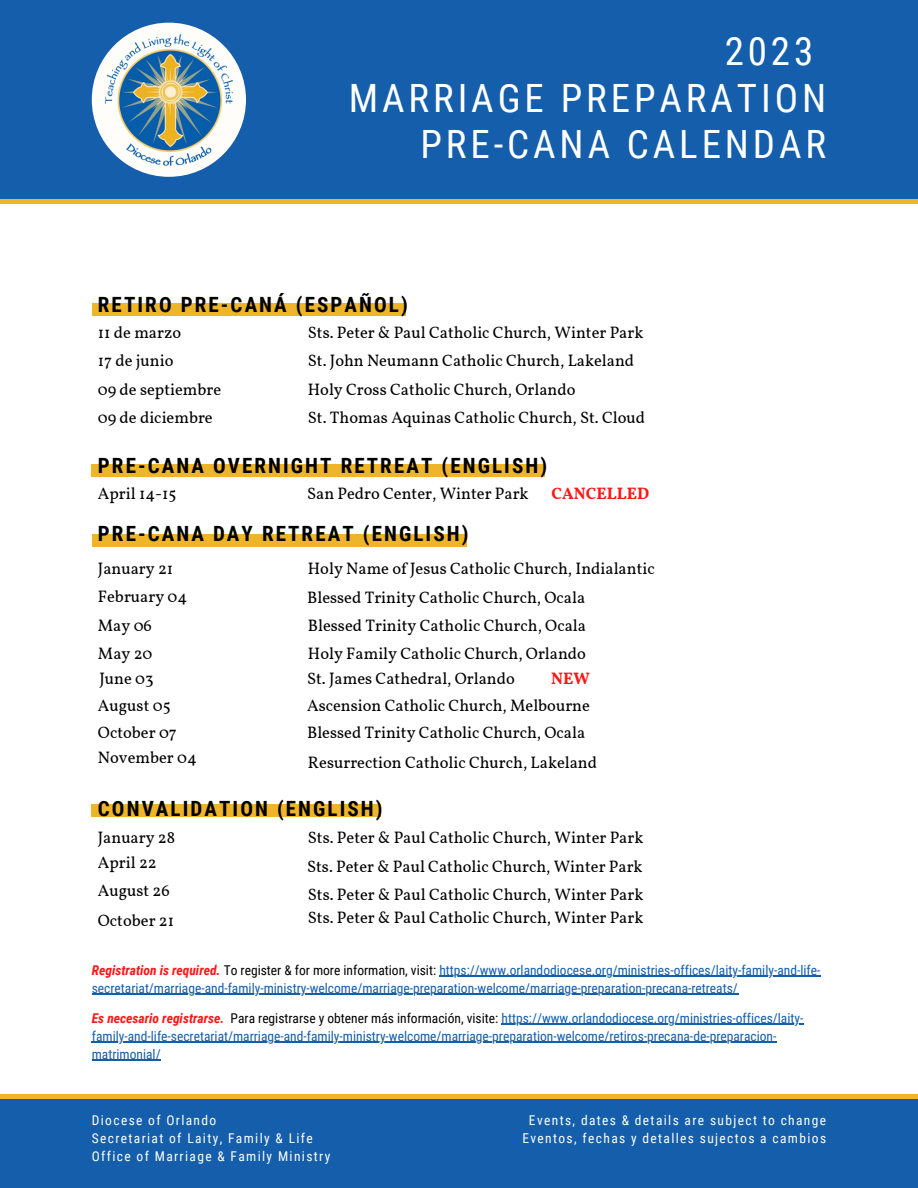
<style>
.page{position:relative;width:918px;height:1188px;background:#fff}
.page>*{position:absolute;margin:0;border:0;box-sizing:border-box;transform-origin:0 0}
.t1{font:39px "Roboto Condensed";letter-spacing:.1em;color:#fff}
.t2{font:700 21px "Roboto Condensed";letter-spacing:.1em;color:#000}
.t3{font:16.5px/28.3px "Vollkorn";color:#000}
.t4{font:700 16.5px "Vollkorn";color:#ff1616}
.t5{font:13.5px/18px "Roboto Condensed";color:#145eab}
.t6{font:13.5px/18px "Roboto Condensed";letter-spacing:.1em;color:#fff;text-align:center}
.s1{font-weight:700;font-style:italic;color:#ff1616}
.s2{color:#000}
</style>
<div class="page">
<div style="left:0;top:1096px;width:918px;height:92px;background:#145eab"></div>
<div style="left:0;top:1094px;width:918px;height:5px;background:#eeb529"></div>
<hr style="left:439px;top:976px;width:382px;height:1px;background:#145eab">
<hr style="left:92px;top:994px;width:646px;height:1px;background:#145eab">
<hr style="left:502px;top:1024px;width:302px;height:1px;background:#145eab">
<hr style="left:92px;top:1042px;width:685px;height:1px;background:#145eab">
<hr style="left:92px;top:1060px;width:69px;height:1px;background:#145eab">
<div style="left:0;top:0;width:918px;height:201px;background:#145eab"></div>
<div style="left:0;top:199px;width:918px;height:5px;background:#eeb529"></div>
<div style="left:92px;top:23px;width:154px;height:154px;background:#fefdfa;border-radius:50%"></div>
<img style="left:100px;top:31px;width:138px;height:138px">
<div style="left:92px;top:304px;width:314px;height:12px;background:#eeb529"></div>
<div style="left:92px;top:464px;width:453px;height:13px;background:#eeb529"></div>
<div style="left:92px;top:534px;width:374px;height:13px;background:#eeb529"></div>
<div style="left:92px;top:804px;width:289px;height:12px;background:#eeb529"></div>
<h1 class="t1" style="left:725px;top:29px;width:90px">2023</h1>
<h1 class="t1" style="left:349px;top:75px;width:479px">MARRIAGE PREPARATION</h1>
<h1 class="t1" style="left:420px;top:122px;width:407px">PRE-CANA CALENDAR</h1>
<p class="t2" style="left:98px;top:293px;width:311px">RETIRO PRE-CANÁ (ESPAÑOL)</p>
<p class="t3" style="left:98px;top:319px;width:125px">11 de marzo<br>17 de junio<br>09 de septiembre<br>09 de diciembre</p>
<p class="t3" style="left:308px;top:319px;width:339px">Sts. Peter &amp; Paul Catholic Church, Winter Park St. John Neumann Catholic Church, Lakeland Holy Cross Catholic Church, Orlando<br>St. Thomas Aquinas Catholic Church, St. Cloud</p>
<p class="t2" style="left:98px;top:454px;width:451px">PRE-CANA OVERNIGHT RETREAT (ENGLISH)</p>
<p class="t3" style="left:98px;top:480px;width:80px">April 14-15</p>
<p class="t3" style="left:307px;top:480px;width:223px">San Pedro Center, Winter Park</p>
<p class="t4" style="left:552px;top:483px;width:99px">CANCELLED</p>
<p class="t2" style="left:98px;top:521px;width:372px">PRE-CANA DAY RETREAT (ENGLISH)</p>
<p class="t3" style="left:98px;top:556px;width:91px">January 21<br>February 04</p>
<p class="t3" style="left:307px;top:555px;width:349px">Holy Name of Jesus Catholic Church, Indialantic<br>Blessed Trinity Catholic Church, Ocala</p>
<p class="t3" style="left:98px;top:613px;width:56px">May 06<br>May 20</p>
<p class="t3" style="left:308px;top:613px;width:280px">Blessed Trinity Catholic Church, Ocala<br>Holy Family Catholic Church, Orlando</p>
<p class="t3" style="left:98px;top:693px;width:80px;line-height:27.2px">August 05<br>October 07</p>
<p class="t3" style="left:98px;top:745px;width:100px">November 04</p>
<p class="t3" style="left:99px;top:666px;width:56px">June 03</p>
<p class="t3" style="left:307px;top:666px;width:209px">St. James Cathedral, Orlando</p>
<p class="t4" style="left:551px;top:668px;width:40px">NEW</p>
<p class="t3" style="left:307px;top:693px;width:284px;line-height:27.2px">Ascension Catholic Church, Melbourne<br>Blessed Trinity Catholic Church, Ocala</p>
<p class="t3" style="left:308px;top:749px;width:291px">Resurrection Catholic Church, Lakeland</p>
<p class="t2" style="left:98px;top:796px;width:286px">CONVALIDATION (ENGLISH)</p>
<p class="t3" style="left:98px;top:827px;width:79px;line-height:24.3px">January 28<br>April 22</p>
<p class="t3" style="left:98px;top:877px;width:78px;line-height:30.3px">August 26<br>October 21</p>
<p class="t3" style="left:307px;top:825px;width:338px;text-align:justify">Sts. Peter &amp; Paul Catholic Church, Winter Park Sts. Peter &amp; Paul Catholic Church, Winter Park Sts. Peter &amp; Paul Catholic Church, Winter Park</p>
<p class="t3" style="left:308px;top:905px;width:337px">Sts. Peter &amp; Paul Catholic Church, Winter Park</p>
<p class="t5" style="left:92px;top:961px;width:730px"><span class="s1">Registration is required.</span> <span class="s2">To register &amp; for more information, visit:</span> https://www.orlandodiocese.org/ministries-offices/laity-family-and-life&shy;secretariat/marriage-and-family-ministry-welcome/marriage-preparation-welcome/marriage-preparation-precana-retreats/</p>
<p class="t5" style="left:92px;top:1009px;width:713px"><span class="s1">Es necesario registrarse.</span> <span class="s2">Para registrarse y obtener más información, visite:</span> https://www.orlandodiocese.org/ministries-offices/laity&shy;family-and-life-secretariat/marriage-and-family-ministry-welcome/marriage-preparation-welcome/retiros-precana-de-preparacion&shy;matrimonial/</p>
<p class="t6" style="left:92px;top:1111px;width:240px;text-align:left">Diocese of Orlando<br>Secretariat of Laity, Family &amp; Life<br>Office of Marriage &amp; Family Ministry</p>
<p class="t6" style="left:522px;top:1111px;width:305px">Events, dates &amp; details are subject to change<br>Eventos, fechas y detalles sujectos a cambios</p>
</div>
